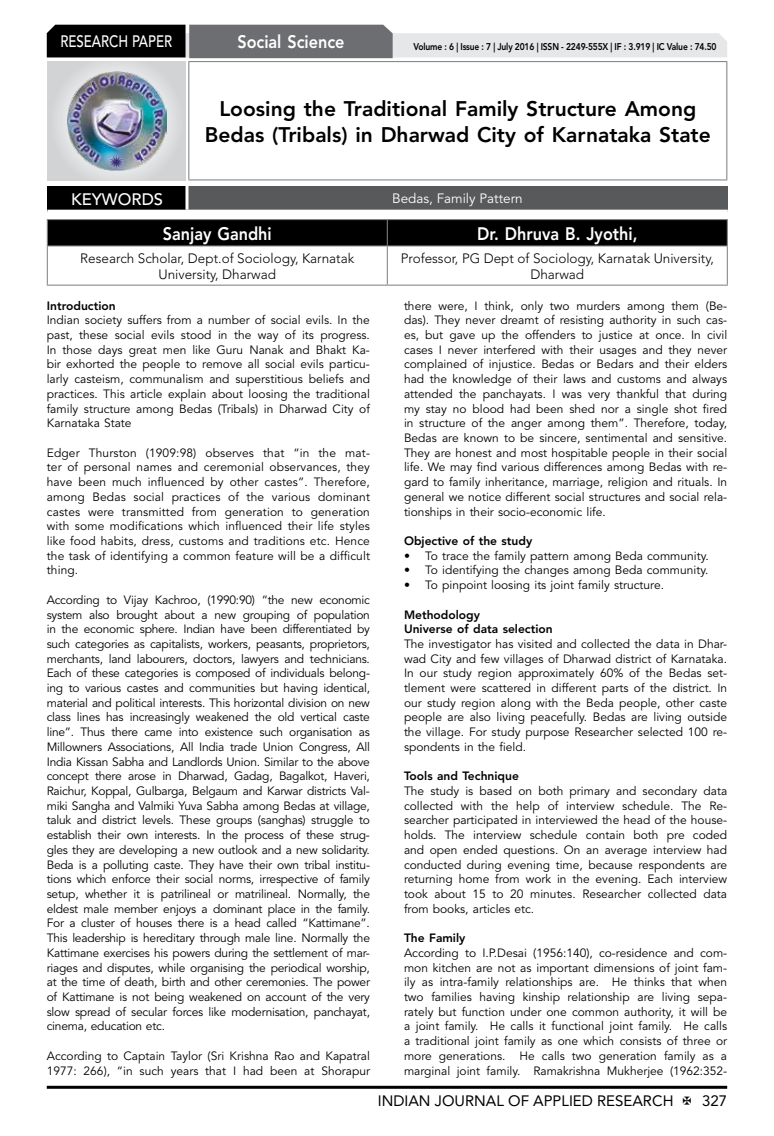
<style>
.page{position:relative;width:774px;height:1136px;background:#fff}
.page>*{position:absolute;margin:0;border:0;box-sizing:border-box;transform-origin:0 0}
.t1{font:800 21px/26.2px "Avenir LT Std";color:#000;text-align:center}
.t2{font:800 18px "Avenir LT Std";color:#fff;scale:.9 1}
.t3{font:500 16.5px "Avenir LT Std";color:#fff;scale:.8 1}
.t4{font:500 16.5px "Avenir LT Std";color:#fff}
.t5{font:15px "Avenir LT Std";color:#000}
.t6{font:300 13.5px/16.2px "Avenir LT Std";color:#000;text-align:center}
.t7{font:13.5px "Avenir LT Std";color:#fff}
.t8{font:12px/14.7px "Avenir LT Std";color:#000;text-align:justify}
.t9{font:800 12px/14.7px "Avenir LT Std";color:#000}
.t10{font:800 9.75px "Avenir LT Std";letter-spacing:-.02em;color:#000;scale:.87 1}
</style>
<div class="page">
<hr style="left:47px;top:1085px;width:680px;height:3px;background:#000">
<div style="left:48px;top:62px;width:137px;height:118px;background:linear-gradient(to right,#d9dadb,#d9dadb)"></div>
<img style="left:68px;top:71px;width:99px;height:100px">
<svg style="left:47px;top:25px;width:680px;height:33px;background:#979899"></svg>
<hr style="left:188px;top:61px;width:539px;height:1px;background:#808285">
<hr style="left:188px;top:62px;width:1px;height:117px;background:#808285">
<hr style="left:726px;top:62px;width:1px;height:117px;background:#808285">
<hr style="left:188px;top:179px;width:539px;height:1px;background:#808285">
<svg style="left:47px;top:219px;width:681px;height:26px;background:#060606"></svg>
<hr style="left:47px;top:245px;width:340px;height:1px;background:#808285">
<hr style="left:47px;top:246px;width:1px;height:38px;background:#808285">
<hr style="left:387px;top:245px;width:341px;height:1px;background:#808285">
<hr style="left:387px;top:246px;width:1px;height:38px;background:#808285">
<hr style="left:727px;top:246px;width:1px;height:38px;background:#808285">
<hr style="left:47px;top:284px;width:340px;height:1px;background:#808285">
<hr style="left:387px;top:284px;width:341px;height:1px;background:#808285">
<div style="left:47px;top:186px;width:140px;height:25px;background:#000"></div>
<div style="left:187px;top:186px;width:541px;height:25px;background:#58595b"></div>
<hr style="left:185px;top:186px;width:3px;height:24px;background:#fff">
<hr style="left:47px;top:210px;width:140px;height:3px;background:#fff">
<hr style="left:187px;top:210px;width:541px;height:3px;background:#fff">
<h3 class="t3" style="left:60px;top:32px;width:139px">RESEARCH PAPER</h3>
<h2 class="t2" style="left:237px;top:31px;width:121px">Social Science</h2>
<p class="t10" style="left:413px;top:41px;width:350px">Volume : 6 | Issue : 7 | July 2016 | ISSN - 2249-555X | IF : 3.919 | IC Value : 74.50</p>
<h1 class="t1" style="left:205px;top:95px;width:507px">Loosing the Traditional Family Structure Among<br>Bedas (Tribals) in Dharwad City of Karnataka State</h1>
<h3 class="t4" style="left:71px;top:189px;width:94px">KEYWORDS</h3>
<p class="t7" style="left:392px;top:190px;width:132px">Bedas, Family Pattern</p>
<h2 class="t2" style="left:163px;top:223px;width:123px">Sanjay Gandhi</h2>
<h2 class="t2" style="left:477px;top:223px;width:180px">Dr. Dhruva B. Jyothi,</h2>
<p class="t6" style="left:80px;top:250px;width:275px">Research Scholar, Dept.of Sociology, Karnatak<br>University, Dharwad</p>
<p class="t6" style="left:401px;top:250px;width:315px">Professor, PG Dept of Sociology, Karnatak University,<br>Dharwad</p>
<p class="t9" style="left:47px;top:298px;width:70px">Introduction</p>
<p class="t8" style="left:47px;top:313px;width:325px">Indian society suffers from a number of social evils. In the past, these social evils stood in the way of its progress.<br>In those days great men like Guru Nanak and Bhakt Ka&shy;bir exhorted the people to remove all social evils particu&shy;larly casteism, communalism and superstitious beliefs and practices. This article explain about loosing the traditional family structure among Bedas (Tribals) in Dharwad City of Karnataka State</p>
<p class="t8" style="left:47px;top:445px;width:325px">Edger Thurston (1909:98) observes that “in the mat&shy;ter of personal names and ceremonial observances, they have been much influenced by other castes”. Therefore, among Bedas social practices of the various dominant castes were transmitted from generation to generation with some modifications which influenced their life styles like food habits, dress, customs and traditions etc. Hence the task of identifying a common feature will be a difficult thing.</p>
<p class="t8" style="left:47px;top:592px;width:325px">According to Vijay Kachroo, (1990:90) “the new economic system also brought about a new grouping of population in the economic sphere. Indian have been differentiated by such categories as capitalists, workers, peasants, proprietors, merchants, land labourers, doctors, lawyers and technicians.<br>Each of these categories is composed of individuals belong&shy;ing to various castes and communities but having identical, material and political interests. This horizontal division on new class lines has increasingly weakened the old vertical caste line”. Thus there came into existence such organisation as Millowners Associations, All India trade Union Congress, All India Kissan Sabha and Landlords Union. Similar to the above concept there arose in Dharwad, Gadag, Bagalkot, Haveri, Raichur, Koppal, Gulbarga, Belgaum and Karwar districts Val&shy;miki Sangha and Valmiki Yuva Sabha among Bedas at village, taluk and district levels. These groups (sanghas) struggle to establish their own interests. In the process of these strug&shy;gles they are developing a new outlook and a new solidarity.<br>Beda is a polluting caste. They have their own tribal institu&shy;tions which enforce their social norms, irrespective of family setup, whether it is patrilineal or matrilineal. Normally, the eldest male member enjoys a dominant place in the family.<br>For a cluster of houses there is a head called “Kattimane”.<br>This leadership is hereditary through male line. Normally the Kattimane exercises his powers during the settlement of mar&shy;riages and disputes, while organising the periodical worship, at the time of death, birth and other ceremonies. The power of Kattimane is not being weakened on account of the very slow spread of secular forces like modernisation, panchayat, cinema, education etc.</p>
<p class="t8" style="left:47px;top:1048px;width:325px">According to Captain Taylor (Sri Krishna Rao and Kapatral<br>1977: 266), “in such years that I had been at Shorapur</p>
<p class="t8" style="left:404px;top:298px;width:325px">there were, I think, only two murders among them (Be&shy;das). They never dreamt of resisting authority in such cas&shy;es, but gave up the offenders to justice at once. In civil cases I never interfered with their usages and they never complained of injustice. Bedas or Bedars and their elders had the knowledge of their laws and customs and always attended the panchayats. I was very thankful that during my stay no blood had been shed nor a single shot fired in structure of the anger among them”. Therefore, today, Bedas are known to be sincere, sentimental and sensitive.<br>They are honest and most hospitable people in their social life. We may find various differences among Bedas with re&shy;gard to family inheritance, marriage, religion and rituals. In general we notice different social structures and social rela&shy;tionships in their socio-economic life.</p>
<p class="t9" style="left:404px;top:533px;width:130px">Objective of the study</p>
<p class="t8" style="left:404px;top:548px;width:306px">• To trace the family pattern among Beda community.</p>
<p class="t8" style="left:404px;top:563px;width:306px">• To identifying the changes among Beda community.</p>
<p class="t8" style="left:404px;top:578px;width:261px">• To pinpoint loosing its joint family structure.</p>
<p class="t9" style="left:404px;top:607px;width:150px">Methodology<br>Universe of data selection</p>
<p class="t8" style="left:404px;top:636px;width:325px">The investigator has visited and collected the data in Dhar&shy;wad City and few villages of Dharwad district of Karnataka.<br>In our study region approximately 60% of the Bedas set&shy;tlement were scattered in different parts of the district. In our study region along with the Beda people, other caste people are also living peacefully. Bedas are living outside the village. For study purpose Researcher selected 100 re&shy;spondents in the field.</p>
<p class="t9" style="left:404px;top:768px;width:116px">Tools and Technique</p>
<p class="t8" style="left:404px;top:783px;width:325px">The study is based on both primary and secondary data collected with the help of interview schedule. The Re&shy;searcher participated in interviewed the head of the house&shy;holds. The interview schedule contain both pre coded and open ended questions. On an average interview had conducted during evening time, because respondents are returning home from work in the evening. Each interview took about 15 to 20 minutes. Researcher collected data from books, articles etc.</p>
<p class="t9" style="left:404px;top:930px;width:63px">The Family</p>
<p class="t8" style="left:404px;top:945px;width:325px">According to I.P.Desai (1956:140), co-residence and com&shy;mon kitchen are not as important dimensions of joint fam&shy;ily as intra-family relationships are. He thinks that when two families having kinship relationship are living sepa&shy;rately but function under one common authority, it will be a joint family. He calls it functional joint family. He calls a traditional joint family as one which consists of three or more generations. He calls two generation family as a marginal joint family. Ramakrishna Mukherjee (1962:352-</p>
<p class="t5" style="left:378px;top:1091px;width:297px">INDIAN JOURNAL OF APPLIED RESEARCH</p>
<p class="t5" style="left:702px;top:1091px;width:27px">327</p>
</div>
